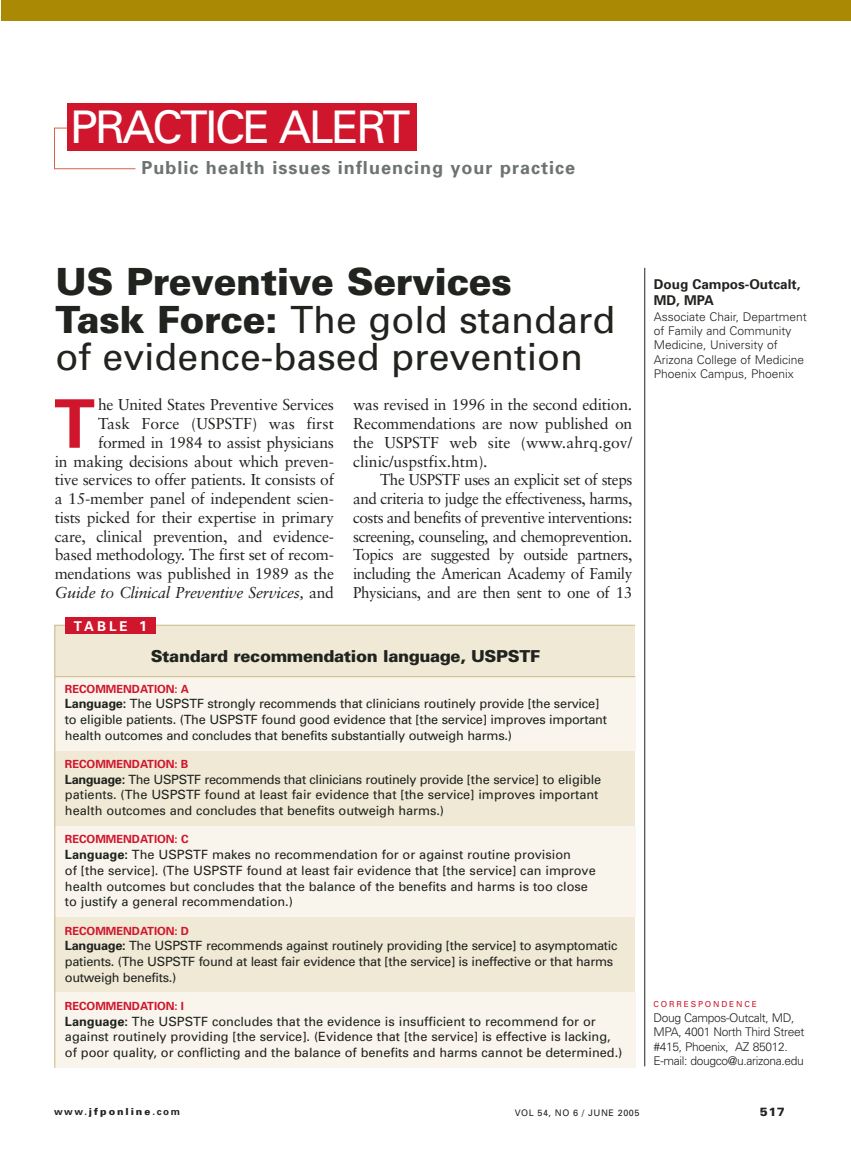
<style>
.page{position:relative;width:851px;height:1161px;background:#fff}
.page>*{position:absolute;margin:0;border:0;box-sizing:border-box;transform-origin:0 0}
.t1{font:700 67.05px "Univers";color:#cf162d}
.t2{font:45px "Univers";letter-spacing:-.055em;color:#fff}
.t3{font:37.5px/37.5px "Univers";color:#20231e}
.t4{font:700 18px "Univers";letter-spacing:.055em;color:#6c7372}
.t5{font:900 16.5px "Univers";letter-spacing:-.02em;color:#20231e}
.t6{font:15.75px/18.8px "Sabon";letter-spacing:-.015em;color:#20231e;text-align:justify}
.t7{font:700 13.5px/16.2px "Univers";color:#20231e}
.t8{font:700 13.5px "Univers";letter-spacing:.22em;color:#fff}
.t9{font:12.75px/15.8px "Univers";color:#20231e}
.t10{font:12.75px/15.8px "Univers";letter-spacing:-.02em;color:#20231e}
.t11{font:300 12px/14.4px "Univers";color:#20231e}
.t12{font:300 12px/14.4px "Univers";letter-spacing:-.03em;color:#20231e}
.t13{font:900 12px "Univers";color:#20231e}
.t14{font:700 11.25px "Univers";letter-spacing:-.005em;color:#cf162d}
.t15{font:900 9.75px "Univers";letter-spacing:.2em;color:#20231e}
.t16{font:9px "Univers";letter-spacing:.055em;color:#20231e}
.t17{font:8.25px "Univers";letter-spacing:.22em;color:#cf162d}
.s1{font-weight:900}
.s2{font-style:italic}
.s3{font-size:14.25px}
.s4{font-weight:700}
</style>
<div class="page">
<div style="left:1px;top:0;width:849px;height:21px;background:#aa8905"></div>
<hr style="left:644px;top:268px;width:1px;height:798px;background:#20231e">
<svg style="left:54px;top:127px;width:82px;height:42px"></svg>
<div style="left:67px;top:103px;width:349px;height:47px;background:#cf162d"></div>
<div style="left:55px;top:625px;width:580px;height:438px;background:#f0e9d6"></div>
<hr style="left:54px;top:625px;width:581px;height:1px;background:#cdba89">
<div style="left:65px;top:618px;width:91px;height:16px;background:#cf162d"></div>
<div style="left:55px;top:677px;width:580px;height:73px;background:#f9f5ec"></div>
<div style="left:55px;top:992px;width:580px;height:76px;background:#f9f5ec"></div>
<div style="left:55px;top:826px;width:580px;height:91px;background:#f9f5ec"></div>
<hr style="left:55px;top:676px;width:580px;height:1px;background:#cdba89">
<hr style="left:54px;top:625px;width:1px;height:443px;background:#cdba89">
<h2 class="t2" style="left:70px;top:111px;width:341px">PRACTICE ALERT</h2>
<h3 class="t4" style="left:141px;top:161px;width:435px">Public health issues influencing your practice</h3>
<h3 class="t3" style="left:56px;top:266px;width:561px"><span class="s1">US Preventive Services<br>Task Force:</span> The gold standard of evidence-based prevention</h3>
<p class="t7" style="left:653px;top:278px;width:148px">Doug Campos-Outcalt,<br>MD, MPA</p>
<p class="t11" style="left:653px;top:310px;width:155px">Associate Chair, Department of Family and Community<br>Medicine, University of<br>Arizona College of Medicine<br>Phoenix Campus, Phoenix</p>
<p class="t6" style="left:55px;top:397px;width:281px;text-align:right">he United States Preventive Services<br>Task Force (USPSTF) was first formed in 1984 to assist physicians<br>in making decisions about which preven&shy;tive services to offer patients. It consists of a 15-member panel of independent scien&shy;tists picked for their expertise in primary care, clinical prevention, and evidence&shy;based methodology. The first set of recom&shy;mendations was published in 1989 as the <span class="s2">Guide to Clinical Preventive Services,</span> and</p>
<h1 class="t1" style="left:54px;top:399px;width:43px">T</h1>
<p class="t8" style="left:74px;top:621px;width:75px">TABLE <span class="s3">1</span></p>
<p class="t6" style="left:353px;top:397px;width:281px">was revised in 1996 in the second edition.<br>Recommendations are now published on the USPSTF web site (www.ahrq.gov/ clinic/uspstfix.htm).</p>
<p class="t6" style="left:353px;top:472px;width:281px;text-indent:27px">The USPSTF uses an explicit set of steps and criteria to judge the effectiveness, harms, costs and benefits of preventive interventions: screening, counseling, and chemoprevention.<br>Topics are suggested by outside partners, including the American Academy of Family Physicians, and are then sent to one of 13</p>
<p class="t5" style="left:151px;top:650px;width:391px">Standard recommendation language, USPSTF</p>
<p class="t14" style="left:65px;top:684px;width:126px">RECOMMENDATION: A</p>
<p class="t9" style="left:65px;top:697px;width:543px"><span class="s4">Language:</span> The USPSTF strongly recommends that clinicians routinely provide [the service] to eligible patients. (The USPSTF found good evidence that [the service] improves important health outcomes and concludes that benefits substantially outweigh harms.)</p>
<p class="t14" style="left:65px;top:760px;width:125px">RECOMMENDATION: B</p>
<p class="t9" style="left:65px;top:772px;width:537px"><span class="s4">Language:</span> The USPSTF recommends that clinicians routinely provide [the service] to eligible patients. (The USPSTF found at least fair evidence that [the service] improves important health outcomes and concludes that benefits outweigh harms.)</p>
<p class="t14" style="left:65px;top:835px;width:125px">RECOMMENDATION: C</p>
<p class="t9" style="left:65px;top:848px;width:532px"><span class="s4">Language:</span> The USPSTF makes no recommendation for or against routine provision<br>of [the service]. (The USPSTF found at least fair evidence that [the service] can improve health outcomes but concludes that the balance of the benefits and harms is too close to justify a general recommendation.)</p>
<p class="t14" style="left:65px;top:926px;width:126px">RECOMMENDATION: D</p>
<p class="t10" style="left:65px;top:939px;width:554px"><span class="s4">Language:</span> The USPSTF recommends against routinely providing [the service] to asymptomatic patients. (The USPSTF found at least fair evidence that [the service] is ineffective or that harms outweigh benefits.)</p>
<p class="t14" style="left:65px;top:1002px;width:121px">RECOMMENDATION: I</p>
<p class="t9" style="left:65px;top:1014px;width:559px"><span class="s4">Language:</span> The USPSTF concludes that the evidence is insufficient to recommend for or against routinely providing [the service]. (Evidence that [the service] is effective is lacking, of poor quality, or conflicting and the balance of benefits and harms cannot be determined.)</p>
<p class="t17" style="left:653px;top:1001px;width:105px">CORRESPONDENCE</p>
<p class="t12" style="left:653px;top:1012px;width:152px">Doug Campos-Outcalt, MD,<br>MPA, 4001 North Third Street #415, Phoenix, AZ 85012.<br>E-mail: dougco@u.arizona.edu</p>
<p class="t15" style="left:54px;top:1108px;width:127px"><span class="s4">www.</span>jfponline<span class="s4">.com</span></p>
<p class="t16" style="left:515px;top:1109px;width:126px">VOL 54, NO 6 / JUNE 2005</p>
<p class="t13" style="left:760px;top:1107px;width:26px">517</p>
</div>
